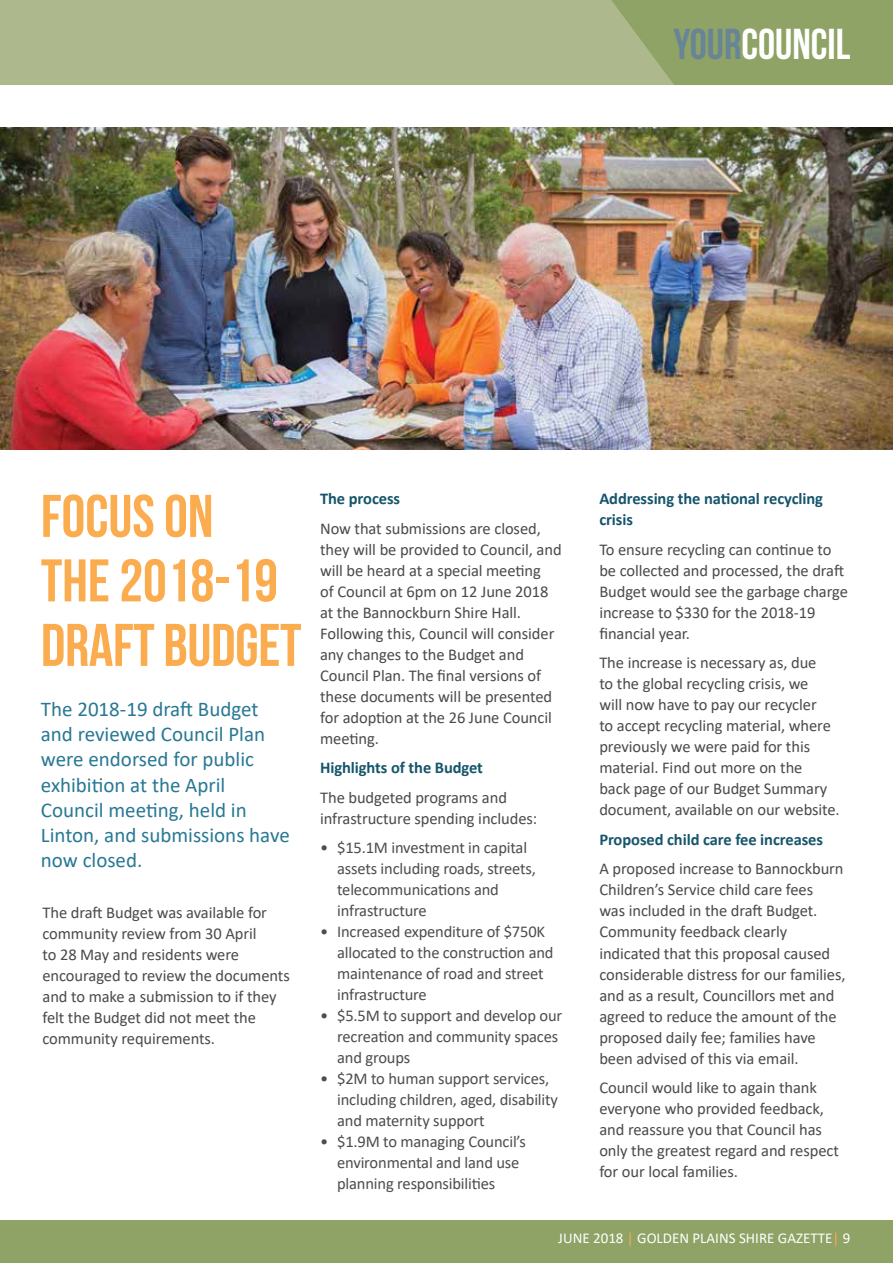
<style>
.page{position:relative;width:893px;height:1263px;background:#fff}
.page>*{position:absolute;margin:0;border:0;box-sizing:border-box;transform-origin:0 0}
.t1{font:700 60px/64.5px "Bebas Neue";color:#fbac4e}
.t2{font:700 43.2px "Bebas Neue";color:#fff}
.t3{font:21px/25.2px "Calibri";color:#287894}
.t4{font:16.5px/21px "Calibri";letter-spacing:-.005em;color:#4a4a4d}
.t5{font:16.5px/21px "Calibri";letter-spacing:-.01em;color:#4d4d4f}
.t6{font:700 16.5px/21px "Calibri";letter-spacing:-.005em;color:#16556b}
.t7{font:15px "Calibri";color:#fff}
.s1{color:#688597}
.s2{color:#fbac4e}
</style>
<div class="page">
<div style="left:0;top:1220px;width:893px;height:43px;background:#8ea365"></div>
<div style="left:0;top:0;width:893px;height:85px;background:#adb98c"></div>
<svg style="left:611px;top:0;width:282px;height:85px;background:#91a569"></svg>
<img style="left:0;top:128px;width:893px;height:321px">
<h2 class="t2" style="left:673px;top:21px;width:179px"><span class="s1">YOUR</span>COUNCIL</h2>
<h1 class="t1" style="left:41px;top:483px;width:262px">FOCUS ON<br>THE 2018-19<br>DRAFT BUDGET</h1>
<p class="t6" style="left:320px;top:488px;width:81px">The process</p>
<p class="t4" style="left:320px;top:517px;width:243px">Now that submissions are closed, they will be provided to Council, and will be heard at a special meeting<br>of Council at 6pm on 12 June 2018 at the Bannockburn Shire Hall.<br>Following this, Council will consider any changes to the Budget and<br>Council Plan. The final versions of these documents will be presented for adoption at the 26 June Council meeting.</p>
<p class="t6" style="left:320px;top:757px;width:164px">Highlights of the Budget</p>
<p class="t4" style="left:320px;top:786px;width:219px">The budgeted programs and infrastructure spending includes:</p>
<p class="t5" style="left:337px;top:837px;width:200px;text-indent:-17px">• $15.1M investment in capital assets including roads, streets, telecommunications and infrastructure</p>
<p class="t5" style="left:337px;top:921px;width:218px;text-indent:-17px">• Increased expenditure of $750K allocated to the construction and maintenance of road and street infrastructure</p>
<p class="t5" style="left:337px;top:1005px;width:227px;text-indent:-17px">• $5.5M to support and develop our recreation and community spaces and groups</p>
<p class="t5" style="left:337px;top:1068px;width:222px;text-indent:-17px">• $2M to human support services, including children, aged, disability and maternity support</p>
<p class="t5" style="left:337px;top:1131px;width:190px;text-indent:-17px">• $1.9M to managing Council’s environmental and land use planning responsibilities</p>
<p class="t3" style="left:41px;top:696px;width:250px">The 2018-19 draft Budget and reviewed Council Plan were endorsed for public exhibition at the April<br>Council meeting, held in<br>Linton, and submissions have now closed.</p>
<p class="t4" style="left:43px;top:902px;width:249px">The draft Budget was available for community review from 30 April<br>to 28 May and residents were encouraged to review the documents and to make a submission to if they felt the Budget did not meet the community requirements.</p>
<p class="t6" style="left:599px;top:488px;width:225px">Addressing the national recycling crisis</p>
<p class="t4" style="left:599px;top:538px;width:250px">To ensure recycling can continue to be collected and processed, the draft<br>Budget would see the garbage charge increase to $330 for the 2018-19 financial year.</p>
<p class="t4" style="left:599px;top:652px;width:242px">The increase is necessary as, due<br>to the global recycling crisis, we<br>will now have to pay our recycler<br>to accept recycling material, where previously we were paid for this material. Find out more on the<br>back page of our Budget Summary document, available on our website.</p>
<p class="t6" style="left:599px;top:829px;width:225px">Proposed child care fee increases</p>
<p class="t4" style="left:599px;top:858px;width:248px">A proposed increase to Bannockburn Children’s Service child care fees<br>was included in the draft Budget.<br>Community feedback clearly indicated that this proposal caused considerable distress for our families, and as a result, Councillors met and agreed to reduce the amount of the proposed daily fee; families have been advised of this via email.</p>
<p class="t4" style="left:599px;top:1077px;width:241px">Council would like to again thank everyone who provided feedback, and reassure you that Council has only the greatest regard and respect for our local families.</p>
<p class="t7" style="left:558px;top:1228px;width:294px">JUNE 2018 <span class="s2">|</span> GOLDEN PLAINS SHIRE GAZETTE<span class="s2">|</span> 9</p>
</div>
